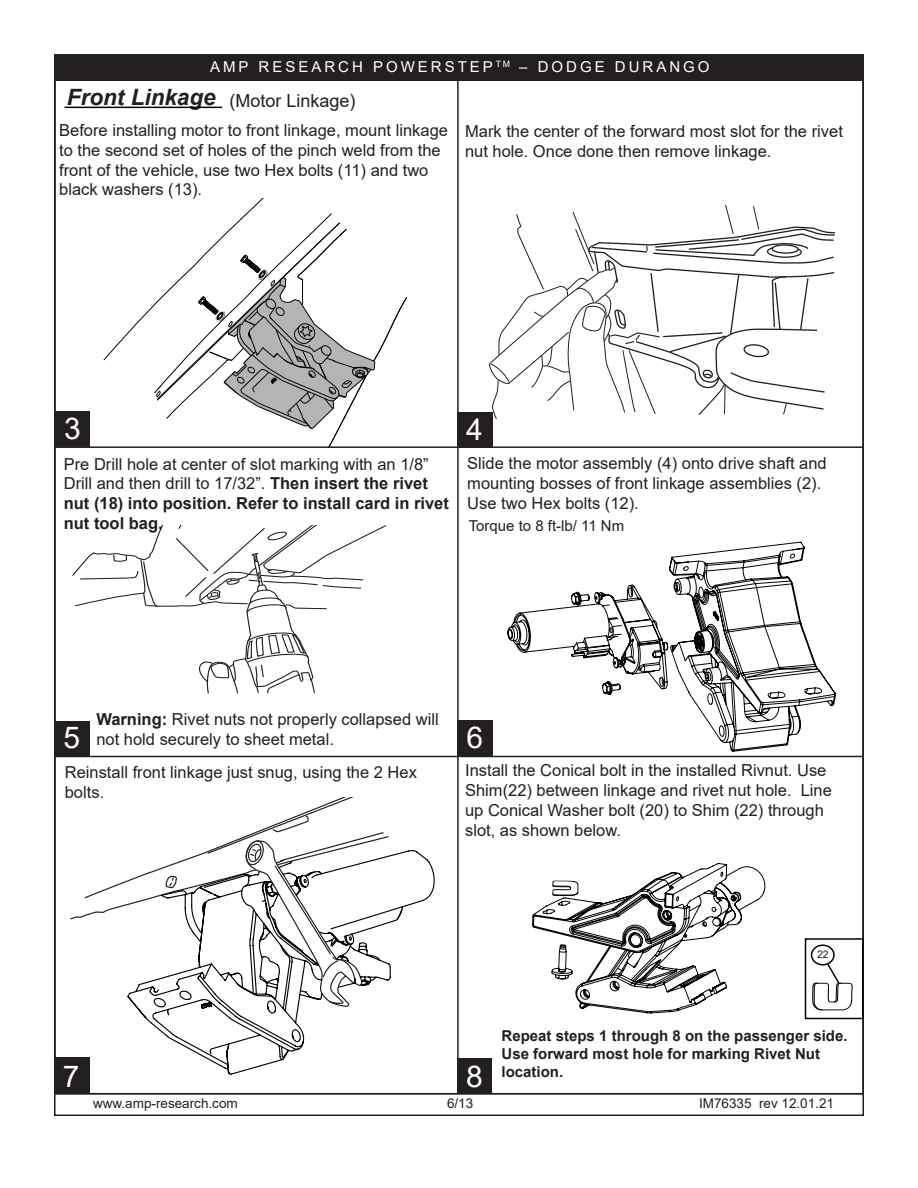
<style>
.page{position:relative;width:918px;height:1188px;background:#fff}
.page>*{position:absolute;margin:0;border:0;box-sizing:border-box;transform-origin:0 0}
.t1{font:30px "Arial";color:#fff}
.t2{font:italic 700 22.5px "Arial";color:#231f20}
.t3{font:18px "Arial";color:#231f20}
.t4{font:16.5px/19.8px "Arial";color:#231f20}
.t5{font:700 16.5px/19.8px "Arial";color:#231f20}
.t6{font:700 15px/18px "Arial";color:#231f20}
.t7{font:15px "Arial";letter-spacing:.2em;color:#fff}
.t8{font:15px "Arial";color:#231f20}
.t9{font:13.5px "Arial";color:#231f20}
.t10{font:10.5px "Arial";color:#231f20}
.s1{font-weight:400}
.s2{font-weight:700}
</style>
<div class="page">
<div style="left:54px;top:55px;width:809px;height:26px;background:#231f20"></div>
<div style="left:54px;top:721px;width:35px;height:36px;background:#231f20"></div>
<div style="left:55px;top:1057px;width:35px;height:36px;background:#231f20"></div>
<div style="left:55px;top:411px;width:35px;height:36px;background:#231f20"></div>
<div style="left:457px;top:412px;width:36px;height:36px;background:#231f20"></div>
<div style="left:458px;top:720px;width:35px;height:36px;background:#231f20"></div>
<div style="left:457px;top:1058px;width:35px;height:36px;background:#231f20"></div>
<hr style="left:54px;top:756px;width:406px;height:1px;background:#231f20">
<hr style="left:460px;top:756px;width:404px;height:1px;background:#231f20">
<hr style="left:457px;top:80px;width:2px;height:1012px;background:#231f20">
<hr style="left:54px;top:446px;width:406px;height:2px;background:#231f20">
<hr style="left:460px;top:446px;width:404px;height:2px;background:#231f20">
<svg style="left:72px;top:526px;width:314px;height:168px"></svg>
<svg style="left:70px;top:797px;width:319px;height:123px"></svg>
<svg style="left:126px;top:849px;width:309px;height:226px"></svg>
<svg style="left:507px;top:542px;width:329px;height:210px"></svg>
<svg style="left:489px;top:204px;width:346px;height:216px"></svg>
<hr style="left:65px;top:107px;width:157px;height:1px;background:#040503">
<svg style="left:532px;top:863px;width:233px;height:151px"></svg>
<div style="left:811px;top:944px;width:24px;height:22px;border:2px solid #040503;border-radius:50%"></div>
<div style="left:805px;top:938px;width:59px;height:81px;border:2px solid #040503"></div>
<svg style="left:812px;top:962px;width:40px;height:49px"></svg>
<svg style="left:103px;top:199px;width:304px;height:247px"></svg>
<p class="t7" style="left:210px;top:56px;width:501px">AMP RESEARCH POWERSTEP <sup>TM</sup> – DODGE DURANGO</p>
<h2 class="t2" style="left:67px;top:82px;width:150px">Front Linkage</h2>
<p class="t3" style="left:230px;top:89px;width:128px">(Motor Linkage)</p>
<p class="t4" style="left:59px;top:120px;width:390px">Before installing motor to front linkage, mount linkage to the second set of holes of the pinch weld from the front of the vehicle, use two Hex bolts (11) and two black washers (13).</p>
<p class="t4" style="left:465px;top:122px;width:379px">Mark the center of the forward most slot for the rivet nut hole. Once done then remove linkage.</p>
<h1 class="t1" style="left:64px;top:407px;width:18px">3</h1>
<h1 class="t1" style="left:63px;top:408px;width:18px">4</h1>
<h1 class="t1" style="left:466px;top:408px;width:18px">4</h1>
<p class="t5" style="left:64px;top:454px;width:387px"><span class="s1">Pre Drill hole at center of slot marking with an 1/8” Drill and then drill to 17/32”.</span> Then insert the rivet nut (18) into position. Refer to install card in rivet nut tool bag.</p>
<p class="t4" style="left:467px;top:453px;width:361px">Slide the motor assembly (4) onto drive shaft and mounting bosses of front linkage assemblies (2).<br>Use two Hex bolts (12).</p>
<p class="t8" style="left:469px;top:516px;width:157px">Torque to 8 ft-lb/ 11 Nm</p>
<h1 class="t1" style="left:64px;top:717px;width:18px">5</h1>
<p class="t4" style="left:96px;top:709px;width:344px"><span class="s2">Warning:</span> Rivet nuts not properly collapsed will not hold securely to sheet metal.</p>
<p class="t4" style="left:65px;top:762px;width:354px">Reinstall front linkage just snug, using the 2 Hex bolts.</p>
<h1 class="t1" style="left:466px;top:717px;width:18px">6</h1>
<p class="t4" style="left:465px;top:761px;width:368px">Install the Conical bolt in the installed Rivnut. Use Shim(22) between linkage and rivet nut hole. Line up Conical Washer bolt (20) to Shim (22) through slot, as shown below.</p>
<h1 class="t1" style="left:63px;top:1055px;width:18px">7</h1>
<p class="t10" style="left:817px;top:947px;width:13px">22</p>
<h1 class="t1" style="left:466px;top:1056px;width:18px">8</h1>
<p class="t6" style="left:502px;top:1027px;width:347px">Repeat steps 1 through 8 on the passenger side.<br>Use forward most hole for marking Rivet Nut location.</p>
<p class="t9" style="left:93px;top:1094px;width:146px">www.amp-research.com</p>
<p class="t9" style="left:447px;top:1094px;width:28px">6/13</p>
<p class="t9" style="left:699px;top:1094px;width:137px">IM76335 rev 12.01.21</p>
</div>
